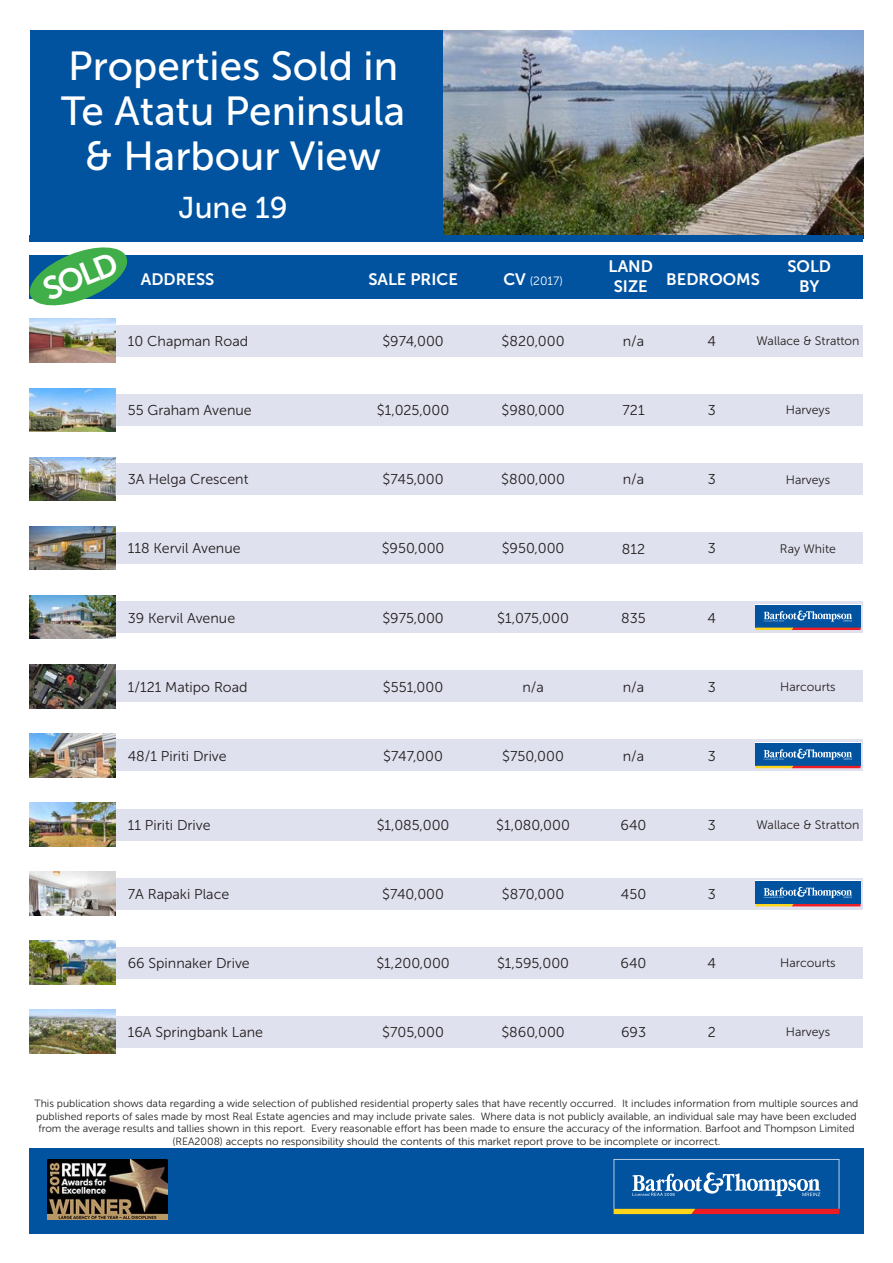
<style>
.page{position:relative;width:893px;height:1263px;background:#fff}
.page>*{position:absolute;margin:0;border:0;box-sizing:border-box;transform-origin:0 0}
.t1{font:40.5px/45px "Museo Sans 500";color:#fff;text-align:center}
.t2{font:32.1px "Museo Sans 700";color:#fff}
.t3{font:30px "Museo Sans 500";color:#fff}
.t4{font:16.5px/12.8px "Museo Sans 700";color:#fff}
.t5{font:14.25px "Museo Sans 300";color:#231f20}
.t6{font:12.3px "Museo Sans 300";color:#231f20}
.t7{font:12px "Museo Sans 300";color:#fff}
.t8{font:10.5px/12.6px "Museo Sans 300";color:#231f20;text-align:center}
.s1{font-family:"Museo Sans 700";font-size:16.5px}
</style>
<div class="page">
<img style="left:442px;top:30px;width:421px;height:205px">
<div style="left:30px;top:255px;width:833px;height:44px;background:#0153a0"></div>
<svg style="left:29px;top:247px;width:99px;height:59px"></svg>
<div style="left:30px;top:1148px;width:833px;height:85px;background:#0153a0"></div>
<img style="left:48px;top:1159px;width:119px;height:60px">
<svg style="left:614px;top:1159px;width:225px;height:55px"></svg>
<div style="left:30px;top:235px;width:833px;height:7px;background:#0153a0"></div>
<div style="left:30px;top:30px;width:412px;height:209px;background:#0153a0"></div>
<div style="left:113px;top:325px;width:750px;height:32px;background:#e0e1ee"></div>
<img style="left:30px;top:319px;width:85px;height:43px">
<div style="left:113px;top:394px;width:750px;height:32px;background:#e0e1ee"></div>
<img style="left:30px;top:388px;width:85px;height:44px">
<div style="left:113px;top:463px;width:750px;height:32px;background:#e0e1ee"></div>
<img style="left:30px;top:457px;width:85px;height:44px">
<div style="left:113px;top:532px;width:750px;height:32px;background:#e0e1ee"></div>
<img style="left:30px;top:526px;width:85px;height:44px">
<div style="left:113px;top:601px;width:750px;height:32px;background:#e0e1ee"></div>
<img style="left:30px;top:595px;width:85px;height:44px">
<div style="left:755px;top:604px;width:106px;height:24px;background:#0153a0"></div>
<hr style="left:755px;top:604px;width:106px;height:1px;background:#fff">
<svg style="left:755px;top:628px;width:106px;height:2px"></svg>
<svg style="left:764px;top:610px;width:88px;height:12px"></svg>
<div style="left:113px;top:670px;width:750px;height:32px;background:#e0e1ee"></div>
<img style="left:30px;top:664px;width:85px;height:44px">
<div style="left:113px;top:739px;width:750px;height:32px;background:#e0e1ee"></div>
<img style="left:30px;top:733px;width:85px;height:44px">
<div style="left:755px;top:742px;width:106px;height:24px;background:#0153a0"></div>
<hr style="left:755px;top:742px;width:106px;height:1px;background:#fff">
<svg style="left:755px;top:766px;width:106px;height:2px"></svg>
<svg style="left:764px;top:748px;width:88px;height:12px"></svg>
<div style="left:113px;top:808px;width:750px;height:32px;background:#e0e1ee"></div>
<img style="left:30px;top:803px;width:85px;height:43px">
<div style="left:113px;top:878px;width:750px;height:31px;background:#e0e1ee"></div>
<img style="left:30px;top:872px;width:85px;height:43px">
<div style="left:755px;top:881px;width:106px;height:23px;background:#0153a0"></div>
<hr style="left:755px;top:881px;width:106px;height:1px;background:#fff">
<svg style="left:755px;top:904px;width:106px;height:2px"></svg>
<svg style="left:764px;top:887px;width:88px;height:11px"></svg>
<div style="left:113px;top:947px;width:750px;height:32px;background:#e0e1ee"></div>
<img style="left:30px;top:941px;width:85px;height:43px">
<div style="left:113px;top:1016px;width:750px;height:32px;background:#e0e1ee"></div>
<img style="left:30px;top:1010px;width:85px;height:43px">
<h1 class="t1" style="left:61px;top:43px;width:346px">Properties Sold in<br>Te Atatu Peninsula &amp; Harbour View</h1>
<h3 class="t3" style="left:179px;top:192px;width:111px">June 19</h3>
<h2 class="t2" style="left:38px;top:274px;width:79px;rotate:-22deg">SOLD</h2>
<h3 class="t4" style="left:141px;top:273px;width:75px">ADDRESS</h3>
<h3 class="t4" style="left:368px;top:273px;width:91px">SALE PRICE</h3>
<p class="t7" style="left:503px;top:274px;width:61px"><span class="s1">CV</span> (2017)</p>
<h3 class="t4" style="left:614px;top:260px;width:148px;text-indent:-5px">LAND<br>SIZE BEDROOMS</h3>
<h3 class="t4" style="left:787px;top:256px;width:45px;line-height:19.8px;text-align:center">SOLD<br>BY</h3>
<p class="t5" style="left:128px;top:334px;width:122px">10 Chapman Road</p>
<p class="t5" style="left:382px;top:334px;width:63px">$974,000</p>
<p class="t5" style="left:502px;top:334px;width:65px">$820,000</p>
<p class="t5" style="left:623px;top:334px;width:23px">n/a</p>
<p class="t5" style="left:708px;top:334px;width:10px">4</p>
<p class="t6" style="left:756px;top:334px;width:105px">Wallace &amp; Stratton</p>
<p class="t5" style="left:128px;top:403px;width:125px">55 Graham Avenue</p>
<p class="t5" style="left:377px;top:403px;width:74px">$1,025,000</p>
<p class="t5" style="left:501px;top:403px;width:65px">$980,000</p>
<p class="t5" style="left:622px;top:403px;width:24px">721</p>
<p class="t5" style="left:708px;top:403px;width:10px">3</p>
<p class="t6" style="left:786px;top:404px;width:46px">Harveys</p>
<p class="t5" style="left:128px;top:472px;width:122px">3A Helga Crescent</p>
<p class="t5" style="left:382px;top:472px;width:63px">$745,000</p>
<p class="t5" style="left:501px;top:472px;width:65px">$800,000</p>
<p class="t5" style="left:623px;top:472px;width:23px">n/a</p>
<p class="t5" style="left:708px;top:472px;width:10px">3</p>
<p class="t6" style="left:786px;top:473px;width:46px">Harveys</p>
<p class="t5" style="left:128px;top:541px;width:114px">118 Kervil Avenue</p>
<p class="t5" style="left:382px;top:541px;width:64px">$950,000</p>
<p class="t5" style="left:502px;top:541px;width:64px">$950,000</p>
<p class="t5" style="left:622px;top:541px;width:25px">812</p>
<p class="t5" style="left:708px;top:541px;width:10px">3</p>
<p class="t6" style="left:780px;top:542px;width:58px">Ray White</p>
<p class="t5" style="left:128px;top:610px;width:109px">39 Kervil Avenue</p>
<p class="t5" style="left:382px;top:610px;width:63px">$975,000</p>
<p class="t5" style="left:497px;top:610px;width:73px">$1,075,000</p>
<p class="t5" style="left:621px;top:610px;width:26px">835</p>
<p class="t5" style="left:708px;top:610px;width:10px">4</p>
<p class="t5" style="left:128px;top:679px;width:121px">1/121 Matipo Road</p>
<p class="t5" style="left:383px;top:679px;width:62px">$551,000</p>
<p class="t5" style="left:522px;top:679px;width:23px">n/a</p>
<p class="t5" style="left:623px;top:679px;width:23px">n/a</p>
<p class="t5" style="left:708px;top:679px;width:10px">3</p>
<p class="t6" style="left:780px;top:680px;width:57px">Harcourts</p>
<p class="t5" style="left:128px;top:748px;width:100px">48/1 Piriti Drive</p>
<p class="t5" style="left:383px;top:748px;width:61px">$747,000</p>
<p class="t5" style="left:502px;top:748px;width:63px">$750,000</p>
<p class="t5" style="left:623px;top:748px;width:23px">n/a</p>
<p class="t5" style="left:708px;top:748px;width:10px">3</p>
<p class="t5" style="left:128px;top:817px;width:84px">11 Piriti Drive</p>
<p class="t5" style="left:377px;top:817px;width:74px">$1,085,000</p>
<p class="t5" style="left:496px;top:817px;width:75px">$1,080,000</p>
<p class="t5" style="left:621px;top:817px;width:27px">640</p>
<p class="t5" style="left:708px;top:817px;width:10px">3</p>
<p class="t6" style="left:756px;top:818px;width:105px">Wallace &amp; Stratton</p>
<p class="t5" style="left:128px;top:886px;width:103px">7A Rapaki Place</p>
<p class="t5" style="left:382px;top:886px;width:63px">$740,000</p>
<p class="t5" style="left:502px;top:886px;width:64px">$870,000</p>
<p class="t5" style="left:621px;top:886px;width:27px">450</p>
<p class="t5" style="left:708px;top:886px;width:10px">3</p>
<p class="t5" style="left:128px;top:955px;width:124px">66 Spinnaker Drive</p>
<p class="t5" style="left:376px;top:955px;width:75px">$1,200,000</p>
<p class="t5" style="left:497px;top:955px;width:74px">$1,595,000</p>
<p class="t5" style="left:621px;top:955px;width:27px">640</p>
<p class="t5" style="left:708px;top:955px;width:10px">4</p>
<p class="t6" style="left:780px;top:956px;width:57px">Harcourts</p>
<p class="t5" style="left:128px;top:1024px;width:137px">16A Springbank Lane</p>
<p class="t5" style="left:382px;top:1024px;width:63px">$705,000</p>
<p class="t5" style="left:501px;top:1024px;width:65px">$860,000</p>
<p class="t5" style="left:621px;top:1025px;width:26px">693</p>
<p class="t5" style="left:708px;top:1024px;width:10px">2</p>
<p class="t6" style="left:786px;top:1025px;width:46px">Harveys</p>
<p class="t8" style="left:35px;top:1097px;width:825px">This publication shows data regarding a wide selection of published residential property sales that have recently occurred. It includes information from multiple sources and published reports of sales made by most Real Estate agencies and may include private sales. Where data is not publicly available, an individual sale may have been excluded from the average results and tallies shown in this report. Every reasonable effort has been made to ensure the accuracy of the information. Barfoot and Thompson Limited (REA2008) accepts no responsibility should the contents of this market report prove to be incomplete or incorrect.</p>
</div>
